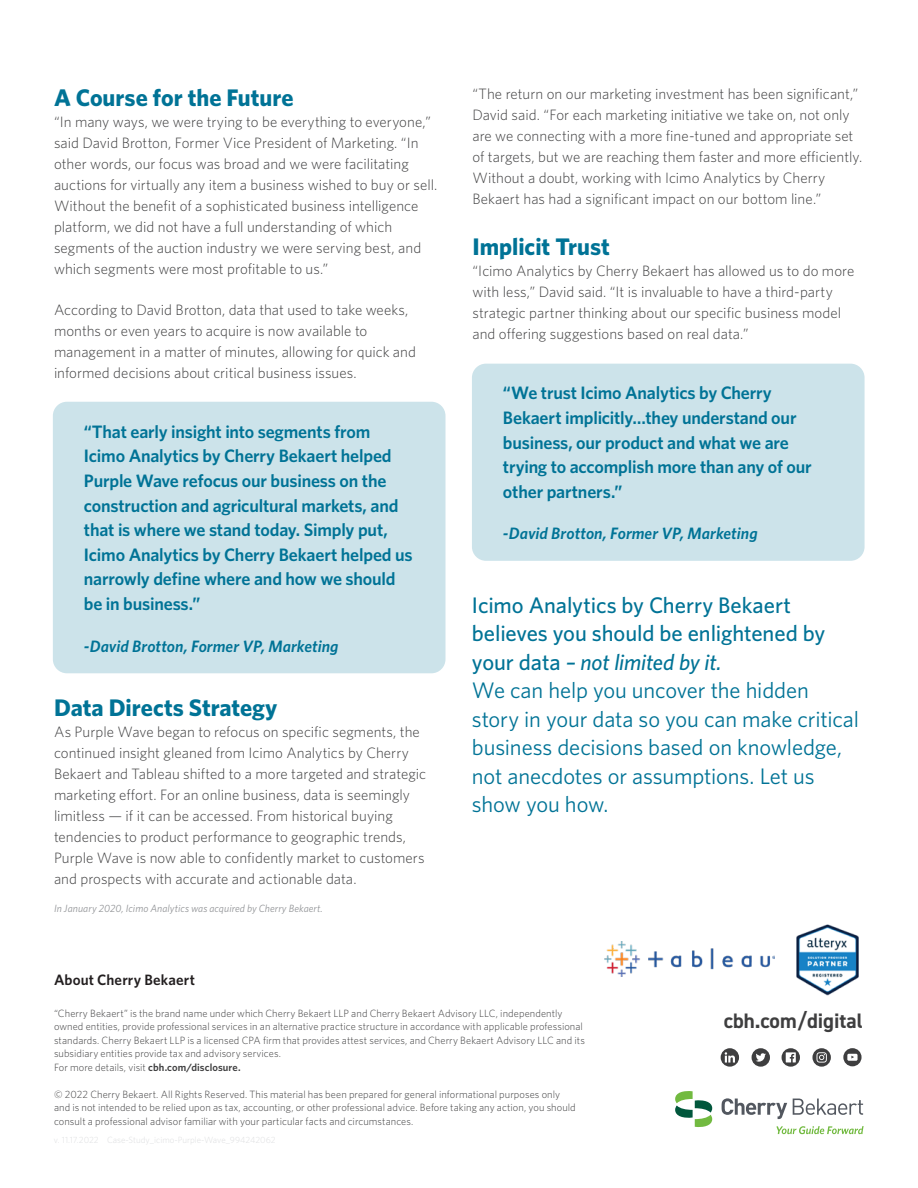
<style>
.page{position:relative;width:918px;height:1188px;background:#fff}
.page>*{position:absolute;margin:0;border:0;box-sizing:border-box;transform-origin:0 0}
.t1{font:700 24px "Whitney";color:#007396}
.t2{font:22.5px/28.5px "Whitney";letter-spacing:-.005em;color:#007396}
.t3{font:700 21px "DIN2014";color:#3e3e3f}
.t4{font:600 18px/24.6px "Whitney";letter-spacing:-.01em;color:#007396}
.t5{font:italic 600 16.5px "Whitney";color:#007396}
.t6{font:300 15px/21px "Whitney";color:#3e3e3f}
.t7{font:600 15px "Whitney";letter-spacing:.01em;color:#231f20}
.t8{font:300 10.5px/13.5px "Whitney";letter-spacing:.005em;color:#3e3e3f}
.t9{font:italic 10.5px "Whitney";letter-spacing:.005em;color:#939598}
.s1{font-weight:500}
.s2{font-weight:500;font-style:italic}
.s3{font-weight:600}
</style>
<div class="page">
<svg style="left:721px;top:1048px;width:18px;height:19px"></svg>
<svg style="left:752px;top:1048px;width:18px;height:19px"></svg>
<svg style="left:812px;top:1048px;width:19px;height:19px"></svg>
<svg style="left:843px;top:1048px;width:19px;height:18px"></svg>
<svg style="left:782px;top:1048px;width:18px;height:19px"></svg>
<div style="left:53px;top:402px;width:393px;height:271px;background:#cce3ea;border-radius:14px"></div>
<div style="left:472px;top:364px;width:393px;height:197px;background:#cce3ea;border-radius:14px"></div>
<img style="left:604px;top:941px;width:170px;height:36px">
<img style="left:796px;top:924px;width:63px;height:72px">
<svg style="left:722px;top:1098px;width:65px;height:21px"></svg>
<svg style="left:793px;top:1099px;width:70px;height:16px"></svg>
<svg style="left:675px;top:1091px;width:37px;height:36px"></svg>
<svg style="left:776px;top:1126px;width:88px;height:8px"></svg>
<h1 class="t1" style="left:54px;top:82px;width:241px">A Course for the Future</h1>
<p class="t6" style="left:54px;top:111px;width:385px">“In many ways, we were trying to be everything to everyone,” said David Brotton, Former Vice President of Marketing. “In other words, our focus was broad and we were facilitating auctions for virtually any item a business wished to buy or sell.<br>Without the benefit of a sophisticated business intelligence platform, we did not have a full understanding of which segments of the auction industry we were serving best, and which segments were most profitable to us.”</p>
<p class="t6" style="left:54px;top:299px;width:363px">According to David Brotton, data that used to take weeks, months or even years to acquire is now available to management in a matter of minutes, allowing for quick and informed decisions about critical business issues.</p>
<p class="t4" style="left:84px;top:419px;width:330px">“That early insight into segments from Icimo Analytics by Cherry Bekaert helped Purple Wave refocus our business on the construction and agricultural markets, and that is where we stand today. Simply put, Icimo Analytics by Cherry Bekaert helped us narrowly define where and how we should be in business.”</p>
<p class="t5" style="left:84px;top:635px;width:256px">-David Brotton, Former VP, Marketing</p>
<h1 class="t1" style="left:54px;top:691px;width:225px">Data Directs Strategy</h1>
<p class="t6" style="left:54px;top:721px;width:374px">As Purple Wave began to refocus on specific segments, the continued insight gleaned from Icimo Analytics by Cherry Bekaert and Tableau shifted to a more targeted and strategic marketing effort. For an online business, data is seemingly limitless — if it can be accessed. From historical buying tendencies to product performance to geographic trends, Purple Wave is now able to confidently market to customers and prospects with accurate and actionable data.</p>
<p class="t9" style="left:54px;top:901px;width:270px">In January 2020, Icimo Analytics was acquired by Cherry Bekaert.</p>
<p class="t6" style="left:472px;top:83px;width:391px">“The return on our marketing investment has been significant,” David said. “For each marketing initiative we take on, not only are we connecting with a more fine-tuned and appropriate set of targets, but we are reaching them faster and more efficiently.<br>Without a doubt, working with Icimo Analytics by Cherry Bekaert has had a significant impact on our bottom line.”</p>
<h1 class="t1" style="left:472px;top:231px;width:139px">Implicit Trust</h1>
<p class="t6" style="left:472px;top:260px;width:383px">“Icimo Analytics by Cherry Bekaert has allowed us to do more with less,” David said. “It is invaluable to have a third-party strategic partner thinking about our specific business model and offering suggestions based on real data.”</p>
<p class="t4" style="left:503px;top:380px;width:310px">“We trust Icimo Analytics by Cherry Bekaert implicitly…they understand our business, our product and what we are trying to accomplish more than any of our other partners.”</p>
<p class="t5" style="left:503px;top:523px;width:256px">-David Brotton, Former VP, Marketing</p>
<p class="t2" style="left:472px;top:590px;width:389px"><span class="s1">Icimo Analytics by Cherry Bekaert believes you should be enlightened by your data</span> <span class="s2">– not limited by it.<br></span>We can help you uncover the hidden story in your data so you can make critical business decisions based on knowledge, not anecdotes or assumptions. Let us show you how.</p>
<p class="t7" style="left:54px;top:970px;width:142px">About Cherry Bekaert</p>
<p class="t8" style="left:54px;top:1006px;width:533px">“Cherry Bekaert” is the brand name under which Cherry Bekaert LLP and Cherry Bekaert Advisory LLC, independently owned entities, provide professional services in an alternative practice structure in accordance with applicable professional standards. Cherry Bekaert LLP is a licensed CPA firm that provides attest services, and Cherry Bekaert Advisory LLC and its subsidiary entities provide tax and advisory services.<br>For more details, visit <span class="s3">cbh.com/disclosure.</span></p>
<p class="t8" style="left:54px;top:1087px;width:523px">© 2022 Cherry Bekaert. All Rights Reserved. This material has been prepared for general informational purposes only and is not intended to be relied upon as tax, accounting, or other professional advice. Before taking any action, you should consult a professional advisor familiar with your particular facts and circumstances.</p>
<h3 class="t3" style="left:724px;top:1007px;width:141px">cbh.com/digital</h3>
</div>
